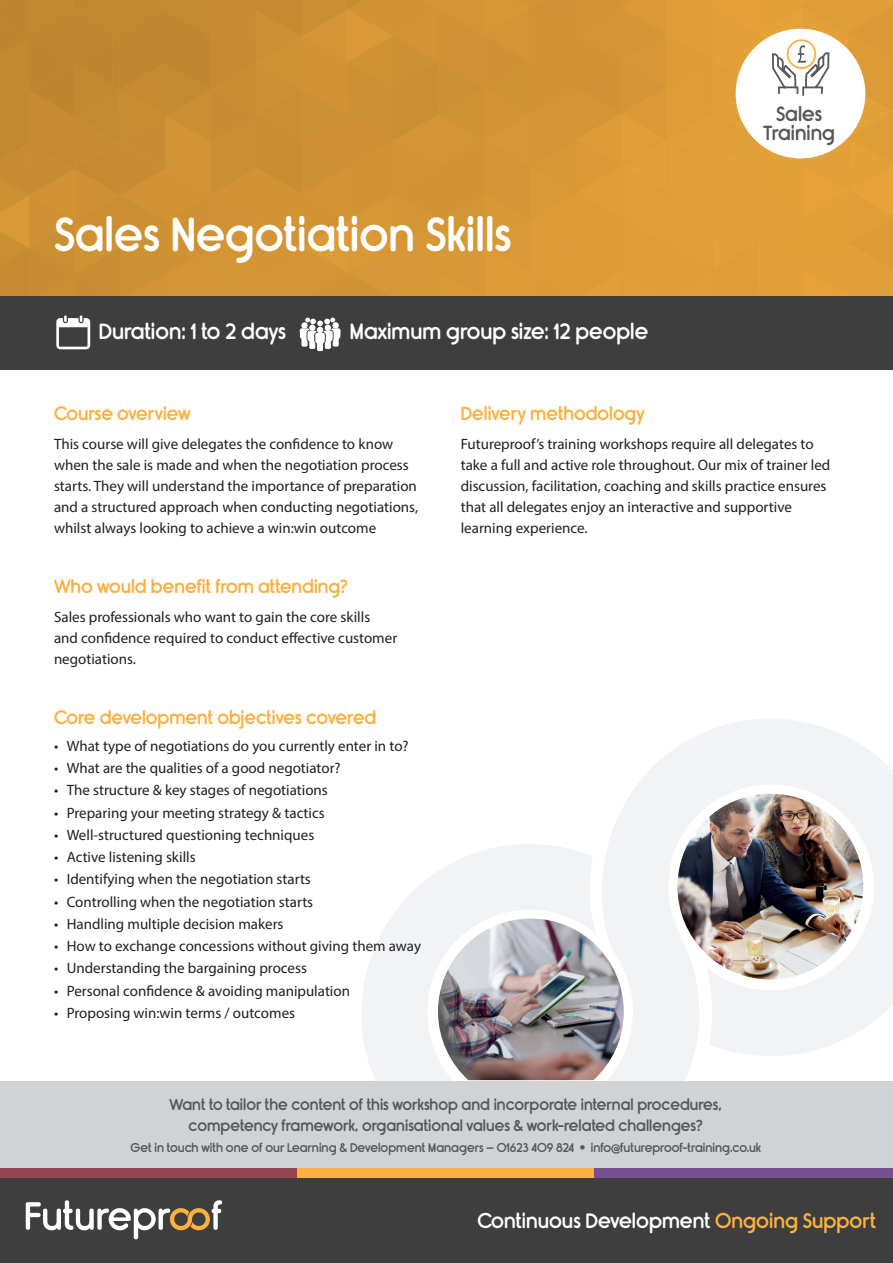
<style>
.page{position:relative;width:893px;height:1263px;background:#fff}
.page>*{position:absolute;margin:0;border:0;box-sizing:border-box;transform-origin:0 0}
.t1{font:45px "Rimouski Sb";color:#fff}
.t2{font:21px "Rimouski Sb";color:#fff}
.t3{font:19.8px "Rimouski Sb";color:#fff}
.t4{font:19.5px/19.5px "Rimouski Sb";color:#57585a;text-align:center}
.t5{font:18px "Rimouski Sb";color:#fbb03f}
.t6{font:15px/21px "Myriad Pro";color:#231f20}
.t7{font:15px/21px "Rimouski Sb";color:#57585a;text-align:center}
.t8{font:12px "Rimouski Sb";color:#57585a}
.s1{color:#fbb03f}
</style>
<div class="page">
<div style="left:0;top:296px;width:893px;height:74px;background:#3e3e3f"></div>
<div style="left:0;top:1166px;width:299px;height:14px;background:#954650"></div>
<svg style="left:362px;top:719px;width:531px;height:362px;fill:#f2f3f4"></svg>
<div style="left:297px;top:1166px;width:299px;height:14px;background:#fbb03f"></div>
<div style="left:594px;top:1166px;width:299px;height:14px;background:#784f91"></div>
<div style="left:0;top:1178px;width:893px;height:85px;background:#3e3e3f"></div>
<svg style="left:26px;top:1200px;width:196px;height:39px"></svg>
<div style="left:0;top:1081px;width:893px;height:86px;background:#d1d2d4"></div>
<svg style="left:0;top:0;width:893px;height:296px;background:#d5993e"></svg>
<svg style="left:300px;top:318px;width:41px;height:33px"></svg>
<svg style="left:56px;top:315px;width:34px;height:34px"></svg>
<img style="left:677px;top:794px;width:186px;height:185px;border-radius:93px">
<img style="left:438px;top:918px;width:186px;height:162px">
<h1 class="t1" style="left:54px;top:209px;width:459px">Sales Negotiation Skills</h1>
<h2 class="t2" style="left:99px;top:319px;width:189px">Duration: 1 to 2 days</h2>
<h2 class="t2" style="left:350px;top:319px;width:300px">Maximum group size: 12 people</h2>
<h3 class="t4" style="left:763px;top:104px;width:73px">Sales<br>Training</h3>
<p class="t5" style="left:54px;top:402px;width:138px">Course overview</p>
<p class="t6" style="left:54px;top:433px;width:366px">This course will give delegates the confidence to know when the sale is made and when the negotiation process starts. They will understand the importance of preparation and a structured approach when conducting negotiations, whilst always looking to achieve a win:win outcome</p>
<p class="t5" style="left:54px;top:576px;width:295px">Who would benefit from attending?</p>
<p class="t6" style="left:54px;top:606px;width:345px">Sales professionals who want to gain the core skills and confidence required to conduct effective customer negotiations.</p>
<p class="t5" style="left:54px;top:707px;width:324px">Core development objectives covered</p>
<p class="t6" style="left:54px;top:735px;width:356px">• What type of negotiations do you currently enter in to?</p>
<p class="t6" style="left:54px;top:757px;width:288px">• What are the qualities of a good negotiator?</p>
<p class="t6" style="left:54px;top:780px;width:275px">• The structure &amp; key stages of negotiations</p>
<p class="t6" style="left:54px;top:802px;width:272px">• Preparing your meeting strategy &amp; tactics</p>
<p class="t6" style="left:54px;top:824px;width:262px">• Well-structured questioning techniques</p>
<p class="t6" style="left:54px;top:846px;width:143px">• Active listening skills</p>
<p class="t6" style="left:54px;top:868px;width:258px">• Identifying when the negotiation starts</p>
<p class="t6" style="left:54px;top:891px;width:261px">• Controlling when the negotiation starts</p>
<p class="t6" style="left:54px;top:913px;width:231px">• Handling multiple decision makers</p>
<p class="t6" style="left:54px;top:935px;width:369px">• How to exchange concessions without giving them away</p>
<p class="t6" style="left:54px;top:957px;width:254px">• Understanding the bargaining process</p>
<p class="t6" style="left:54px;top:980px;width:298px">• Personal confidence &amp; avoiding manipulation</p>
<p class="t6" style="left:54px;top:1002px;width:243px">• Proposing win:win terms / outcomes</p>
<p class="t5" style="left:461px;top:402px;width:185px">Delivery methodology</p>
<p class="t6" style="left:461px;top:433px;width:371px">Futureproof’s training workshops require all delegates to take a full and active role throughout. Our mix of trainer led discussion, facilitation, coaching and skills practice ensures that all delegates enjoy an interactive and supportive learning experience.</p>
<p class="t7" style="left:170px;top:1095px;width:554px">Want to tailor the content of this workshop and incorporate internal procedures, competency framework, organisational values &amp; work-related challenges?</p>
<p class="t8" style="left:130px;top:1141px;width:632px">Get in touch with one of our Learning &amp; Development Managers – 01623 409 824 • info@futureproof-training.co.uk</p>
<h3 class="t3" style="left:478px;top:1209px;width:400px">Continuous Development <span class="s1">Ongoing Support</span></h3>
</div>
